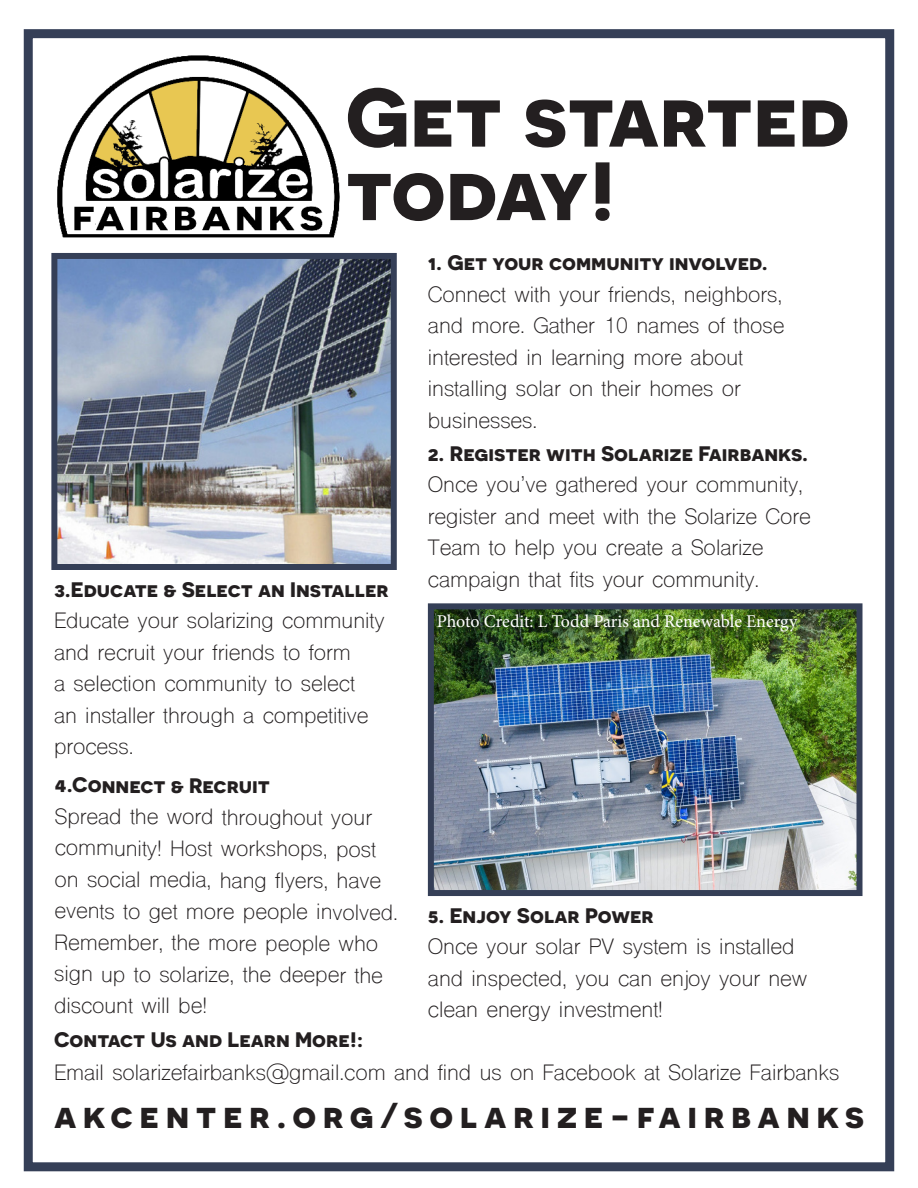
<style>
.page{position:relative;width:918px;height:1188px;background:#fff}
.page>*{position:absolute;margin:0;border:0;box-sizing:border-box;transform-origin:0 0}
.t1{font:700 82.5px/73.5px "Novecentosanswide";color:#231f20}
.t2{font:700 36px "Novecentosanswide";letter-spacing:.18em;color:#231f20}
.t3{font:21px/31.5px "Shree Dev 0714";color:#231f20}
.t4{font:700 21px "Novecentosanswide";color:#231f20}
.t5{font:18px "Minion Pro";letter-spacing:-.005em;color:#fff}
.s1{font-family:"Novecentosanswide";font-weight:700}
</style>
<div class="page">
<div style="left:24px;top:29px;width:870px;height:1142px;border:9px solid #353f57"></div>
<img style="left:52px;top:29px;width:293px;height:209px">
<img style="left:58px;top:260px;width:332px;height:303px">
<div style="left:51px;top:253px;width:346px;height:317px;border:6px solid #353f57"></div>
<img style="left:435px;top:610px;width:420px;height:279px">
<div style="left:428px;top:603px;width:434px;height:293px;border:6px solid #353f57"></div>
<p class="t1" style="left:346px;top:79px;width:506px">Get started today!</p>
<p class="t4" style="left:54px;top:576px;width:336px">3.Educate &amp; Select an Installer</p>
<p class="t3" style="left:54px;top:607px;width:332px">Educate your solarizing community and recruit your friends to form<br>a selection community to select<br>an installer through a competitive process.</p>
<p class="t4" style="left:55px;top:772px;width:216px">4.Connect &amp; Recruit</p>
<p class="t3" style="left:54px;top:804px;width:346px">Spread the word throughout your community! Host workshops, post on social media, hang flyers, have events to get more people involved.<br>Remember, the more people who sign up to solarize, the deeper the discount will be!</p>
<p class="t4" style="left:428px;top:250px;width:341px">1. Get your community involved.</p>
<p class="t3" style="left:428px;top:281px;width:358px">Connect with your friends, neighbors, and more. Gather 10 names of those interested in learning more about installing solar on their homes or businesses.</p>
<p class="t3" style="left:428px;top:440px;width:384px"><span class="s1">2. Register with Solarize Fairbanks.<br></span>Once you’ve gathered your community, register and meet with the Solarize Core Team to help you create a Solarize campaign that fits your community.</p>
<p class="t5" style="left:437px;top:609px;width:362px">Photo Credit: L Todd Paris and Renewable Energy</p>
<p class="t4" style="left:428px;top:902px;width:227px">5. Enjoy Solar Power</p>
<p class="t3" style="left:428px;top:933px;width:381px">Once your solar PV system is installed and inspected, you can enjoy your new clean energy investment!</p>
<p class="t4" style="left:54px;top:1027px;width:311px">Contact Us and Learn More!:</p>
<p class="t3" style="left:54px;top:1059px;width:787px">Email solarizefairbanks@gmail.com and find us on Facebook at Solarize Fairbanks</p>
<p class="t2" style="left:54px;top:1093px;width:812px">akcenter.org/solarize-fairbanks</p>
</div>
